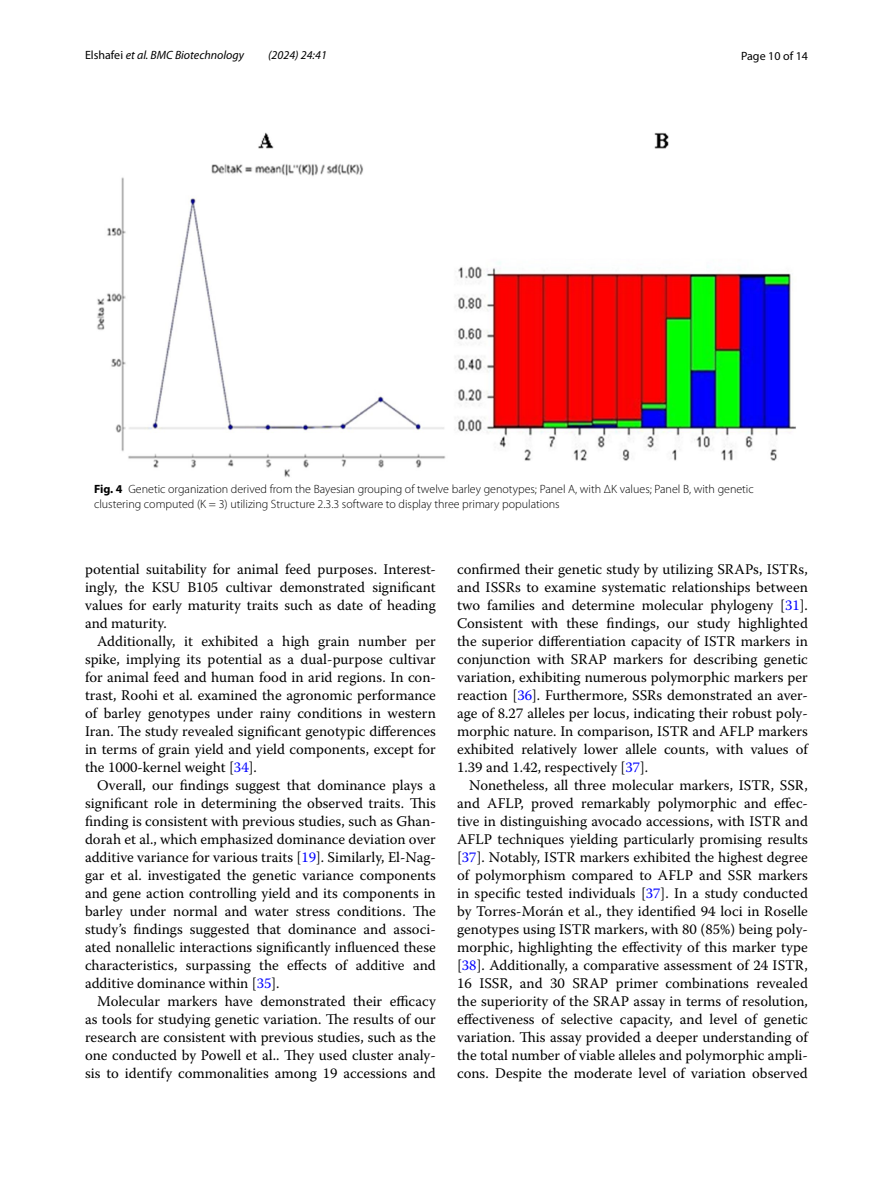
<style>
.page{position:relative;width:893px;height:1187px;background:#fff}
.page>*{position:absolute;margin:0;border:0;box-sizing:border-box;transform-origin:0 0}
.t1{font:14.7px/18px "Warnock Pro";color:#000;text-align:justify}
.t2{font:300 12px/15px "Myriad Pro";color:#000}
.t3{font:italic 12px "Myriad Pro";color:#000}
.t4{font:12px "Myriad Pro";color:#000}
.s1{font-style:normal}
.s2{font-weight:700}
.s3{color:#00f}
</style>
<div class="page">
<img style="left:97px;top:133px;width:699px;height:344px">
<p class="t3" style="left:85px;top:48px;width:161px"><span class="s1">Elshafei</span> et al. BMC Biotechnology</p>
<p class="t3" style="left:268px;top:48px;width:60px">(2024) 24:41</p>
<p class="t4" style="left:741px;top:48px;width:68px">Page 10 of 14</p>
<p class="t2" style="left:94px;top:481px;width:661px"><span class="s2">Fig. 4</span> Genetic organization derived from the Bayesian grouping of twelve barley genotypes; Panel A, with ΔK values; Panel B, with genetic clustering computed (K = 3) utilizing Structure 2.3.3 software to display three primary populations</p>
<p class="t1" style="left:85px;top:560px;width:352px">potential suitability for animal feed purposes. Interest&shy;ingly, the KSU B105 cultivar demonstrated significant values for early maturity traits such as date of heading and maturity.</p>
<p class="t1" style="left:85px;top:632px;width:352px;text-indent:12px">Additionally, it exhibited a high grain number per spike, implying its potential as a dual-purpose cultivar for animal feed and human food in arid regions. In con&shy;trast, Roohi et al. examined the agronomic performance of barley genotypes under rainy conditions in western Iran. The study revealed significant genotypic differences in terms of grain yield and yield components, except for the 1000-kernel weight [<span class="s3">34</span>].</p>
<p class="t1" style="left:85px;top:776px;width:352px;text-indent:12px">Overall, our findings suggest that dominance plays a significant role in determining the observed traits. This finding is consistent with previous studies, such as Ghan&shy;dorah et al., which emphasized dominance deviation over additive variance for various traits [<span class="s3">19</span>]. Similarly, El-Nag&shy;gar et al. investigated the genetic variance components and gene action controlling yield and its components in barley under normal and water stress conditions. The study’s findings suggested that dominance and associ&shy;ated nonallelic interactions significantly influenced these characteristics, surpassing the effects of additive and additive dominance within [<span class="s3">35</span>].</p>
<p class="t1" style="left:85px;top:992px;width:352px;text-indent:12px">Molecular markers have demonstrated their efficacy as tools for studying genetic variation. The results of our research are consistent with previous studies, such as the one conducted by Powell et al.. They used cluster analy&shy;sis to identify commonalities among 19 accessions and</p>
<p class="t1" style="left:457px;top:560px;width:352px">confirmed their genetic study by utilizing SRAPs, ISTRs, and ISSRs to examine systematic relationships between two families and determine molecular phylogeny [<span class="s3">31</span>].<br>Consistent with these findings, our study highlighted the superior differentiation capacity of ISTR markers in conjunction with SRAP markers for describing genetic variation, exhibiting numerous polymorphic markers per reaction [<span class="s3">36</span>]. Furthermore, SSRs demonstrated an aver&shy;age of 8.27 alleles per locus, indicating their robust poly&shy;morphic nature. In comparison, ISTR and AFLP markers exhibited relatively lower allele counts, with values of 1.39 and 1.42, respectively [<span class="s3">37</span>].</p>
<p class="t1" style="left:457px;top:776px;width:352px;text-indent:12px">Nonetheless, all three molecular markers, ISTR, SSR, and AFLP, proved remarkably polymorphic and effec&shy;tive in distinguishing avocado accessions, with ISTR and AFLP techniques yielding particularly promising results [<span class="s3">37</span>]. Notably, ISTR markers exhibited the highest degree of polymorphism compared to AFLP and SSR markers in specific tested individuals [<span class="s3">37</span>]. In a study conducted by Torres-Morán et al., they identified 94 loci in Roselle genotypes using ISTR markers, with 80 (85%) being poly&shy;morphic, highlighting the effectivity of this marker type [<span class="s3">38</span>]. Additionally, a comparative assessment of 24 ISTR, 16 ISSR, and 30 SRAP primer combinations revealed the superiority of the SRAP assay in terms of resolution, effectiveness of selective capacity, and level of genetic variation. This assay provided a deeper understanding of the total number of viable alleles and polymorphic ampli&shy;cons. Despite the moderate level of variation observed</p>
</div>
